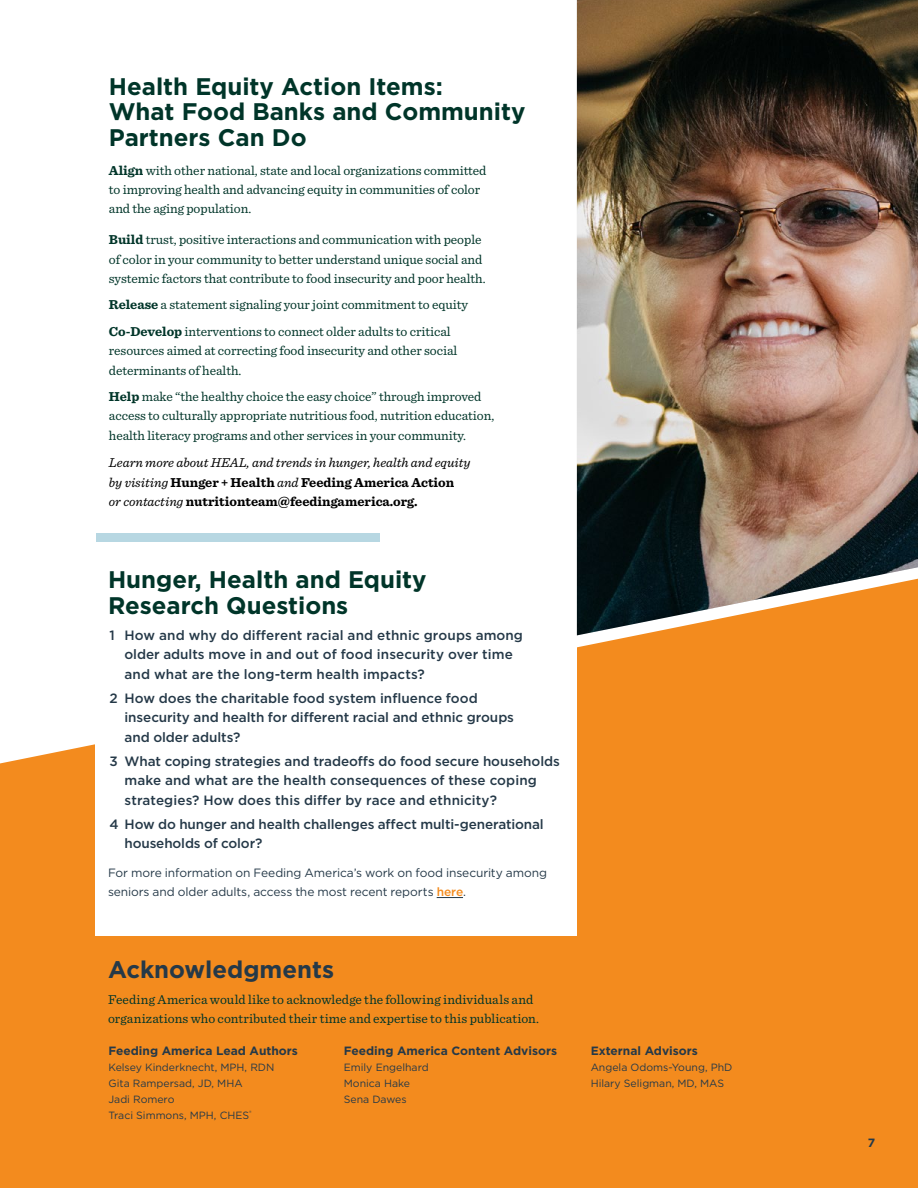
<style>
.page{position:relative;width:918px;height:1188px;background:#fff}
.page>*{position:absolute;margin:0;border:0;box-sizing:border-box;transform-origin:0 0}
.t1{font:700 24px/25.5px "Gotham";color:#003529}
.t2{font:700 24px "Gotham";color:#253948}
.t3{font:13.5px/19.2px "Sentinel";letter-spacing:-.005em;color:#003529}
.t4{font:500 13.5px/19.5px "Gotham";color:#253948}
.t5{font:italic 13.5px/19.2px "Sentinel";color:#000}
.t6{font:12px/19.5px "Gotham";letter-spacing:-.005em;color:#253948}
.t7{font:700 12px "Gotham";color:#253948}
.t8{font:10.5px/15.9px "Gotham";color:#253948}
.s1{font-weight:700}
.s2{font-weight:700;font-style:normal}
.s3{font-weight:500;color:#f38b1e}
</style>
<div class="page">
<div style="left:0;top:635px;width:918px;height:553px;background:#f38b1e"></div>
<div style="left:95px;top:579px;width:482px;height:357px;background:#fff"></div>
<svg style="left:437px;top:897px;width:26px;height:1px"></svg>
<div style="left:96px;top:533px;width:284px;height:9px;background:#b7d7e2"></div>
<img style="left:577px;top:0;width:341px;height:635px">
<h1 class="t1" style="left:109px;top:73px;width:418px">Health Equity Action Items:<br>What Food Banks and Community<br>Partners Can Do</h1>
<p class="t3" style="left:109px;top:160px;width:379px"><span class="s1">Align</span> with other national, state and local organizations committed to improving health and advancing equity in communities of color and the aging population.</p>
<p class="t3" style="left:109px;top:230px;width:378px"><span class="s1">Build</span> trust, positive interactions and communication with people of color in your community to better understand unique social and systemic factors that contribute to food insecurity and poor health.</p>
<p class="t3" style="left:109px;top:291px;width:361px;line-height:26.7px"><span class="s1">Release</span> a statement signaling your joint commitment to equity<br><span class="s1">Co-Develop</span> interventions to connect older adults to critical</p>
<p class="t3" style="left:109px;top:341px;width:350px">resources aimed at correcting food insecurity and other social determinants of health.</p>
<p class="t3" style="left:109px;top:386px;width:387px"><span class="s1">Help</span> make “the healthy choice the easy choice” through improved access to culturally appropriate nutritious food, nutrition education, health literacy programs and other services in your community.</p>
<p class="t5" style="left:109px;top:453px;width:363px">Learn more about HEAL, and trends in hunger, health and equity by visiting <span class="s2">Hunger + Health</span> and <span class="s2">Feeding America Action<br></span>or contacting <span class="s2">nutritionteam@feedingamerica.org.</span></p>
<h1 class="t1" style="left:108px;top:567px;width:320px">Hunger, Health and Equity<br>Research Questions</h1>
<p class="t4" style="left:124px;top:625px;width:400px;text-indent:-15px">1 How and why do different racial and ethnic groups among older adults move in and out of food insecurity over time and what are the long-term health impacts?</p>
<p class="t4" style="left:124px;top:688px;width:391px;text-indent:-15px">2 How does the charitable food system influence food insecurity and health for different racial and ethnic groups and older adults?</p>
<p class="t4" style="left:124px;top:751px;width:437px;text-indent:-15px">3 What coping strategies and tradeoffs do food secure households make and what are the health consequences of these coping strategies? How does this differ by race and ethnicity?</p>
<p class="t4" style="left:124px;top:814px;width:421px;text-indent:-15px">4 How do hunger and health challenges affect multi-generational households of color?</p>
<p class="t6" style="left:108px;top:863px;width:441px">For more information on Feeding America’s work on food insecurity among seniors and older adults, access the most recent reports <span class="s3">here</span>.</p>
<h1 class="t2" style="left:108px;top:953px;width:228px">Acknowledgments</h1>
<p class="t3" style="left:108px;top:989px;width:433px">Feeding America would like to acknowledge the following individuals and organizations who contributed their time and expertise to this publication.</p>
<p class="t7" style="left:108px;top:1043px;width:191px">Feeding America Lead Authors</p>
<p class="t8" style="left:108px;top:1059px;width:167px">Kelsey Kinderknecht, MPH, RDN<br>Gita Rampersad, JD, MHA<br>Jadi Romero<br>Traci Simmons, MPH, CHES<sup>®</sup></p>
<p class="t7" style="left:344px;top:1043px;width:215px">Feeding America Content Advisors</p>
<p class="t8" style="left:344px;top:1059px;width:86px">Emily Engelhard<br>Monica Hake<br>Sena Dawes</p>
<p class="t7" style="left:591px;top:1043px;width:109px">External Advisors</p>
<p class="t8" style="left:591px;top:1059px;width:143px">Angela Odoms-Young, PhD<br>Hilary Seligman, MD, MAS</p>
<p class="t7" style="left:868px;top:1134px;width:9px">7</p>
</div>
